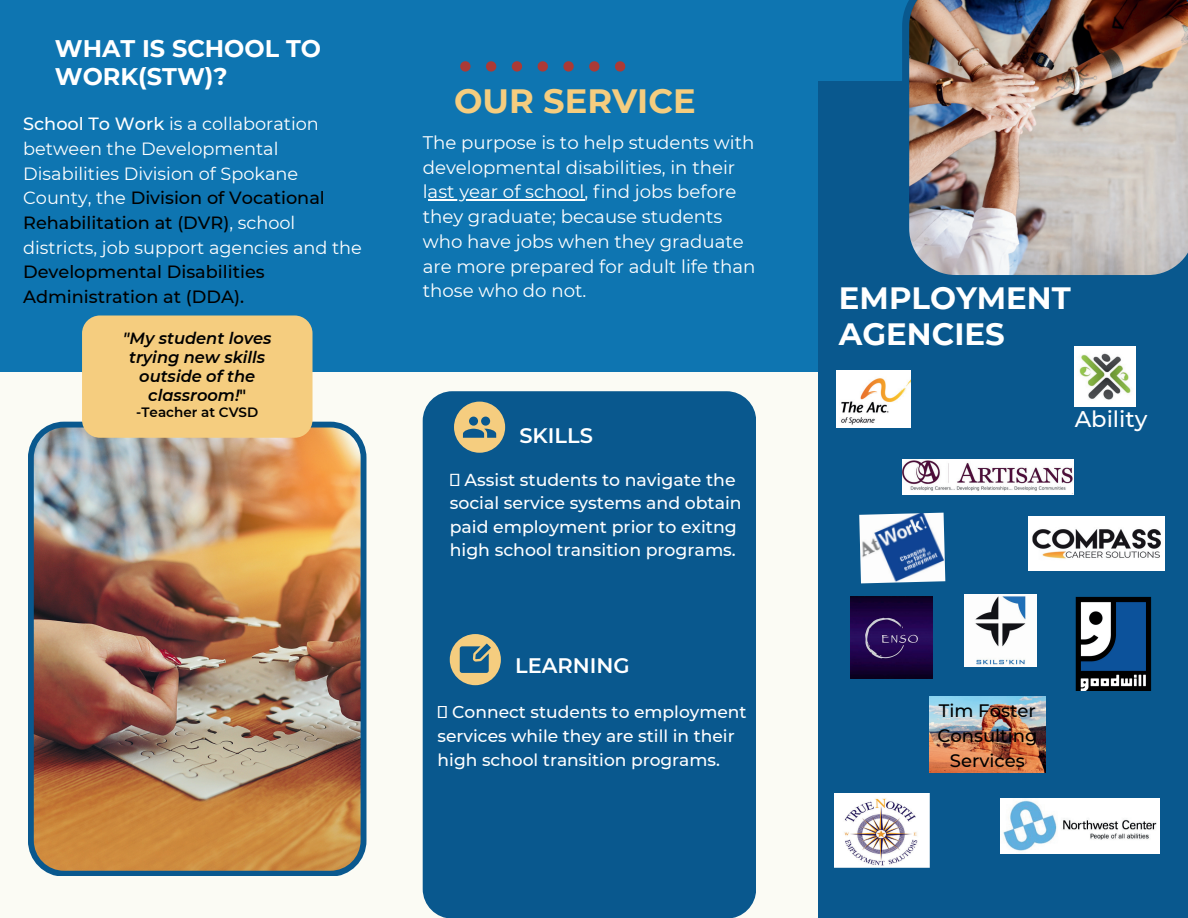
<style>
.page{position:relative;width:1188px;height:918px;background:#fbfbf4}
.page>*{position:absolute;margin:0;border:0;box-sizing:border-box;transform-origin:0 0}
.t1{font:700 33.75px "Montserrat";color:#f5cd7f}
.t2{font:700 30.75px/35.7px "Montserrat";color:#fff}
.t3{font:700 24px/28.2px "Montserrat";color:#fff}
.t4{font:500 22.65px "Montserrat";color:#fff}
.t5{font:600 21px "Montserrat";color:#fff}
.t6{font:18.15px/24.8px "Montserrat";color:#fff}
.t7{font:500 18px/24.8px "Montserrat";color:#000;text-align:center}
.t8{font:17.7px/24.8px "Montserrat";color:#fff}
.t9{font:500 17.7px/24.8px "Montserrat";color:#000}
.t10{font:500 17.25px/23.7px "Montserrat";color:#fff;text-align:center}
.t11{font:500 17.1px/23.7px "Montserrat";color:#fff}
.t12{font:italic 600 16.2px/19.2px "Montserrat";color:#000;text-align:center}
.t13{font:600 13.5px "Montserrat";color:#000}
.s1{font-weight:500}
.s2{font-weight:500;color:#000}
.s3{font-style:normal}
</style>
<div class="page">
<div style="left:0;top:0;width:933px;height:372px;background:#0e75b1"></div>
<div style="left:423px;top:391px;width:333px;height:527px;background:#09588e;border-radius:30px"></div>
<div style="left:818px;top:82px;width:370px;height:836px;background:#09588e"></div>
<img style="left:902px;top:0;width:286px;height:275px">
<div style="left:454px;top:402px;width:51px;height:51px;background:#f5cd7f;border-radius:50%"></div>
<div style="left:450px;top:634px;width:51px;height:51px;background:#f5cd7f;border-radius:50%"></div>
<svg style="left:463px;top:417px;width:33px;height:21px"></svg>
<svg style="left:460px;top:644px;width:31px;height:29px"></svg>
<svg style="left:460px;top:61px;width:11px;height:11px"></svg>
<svg style="left:538px;top:61px;width:10px;height:11px"></svg>
<svg style="left:486px;top:61px;width:10px;height:11px"></svg>
<svg style="left:563px;top:61px;width:11px;height:11px"></svg>
<svg style="left:512px;top:61px;width:10px;height:11px"></svg>
<svg style="left:589px;top:61px;width:11px;height:11px"></svg>
<svg style="left:615px;top:61px;width:10px;height:11px"></svg>
<img style="left:28px;top:422px;width:339px;height:454px">
<div style="left:82px;top:315px;width:231px;height:123px;background:#f5cd7f;border-radius:18px"></div>
<img style="left:836px;top:371px;width:74px;height:56px">
<img style="left:1075px;top:346px;width:60px;height:61px">
<img style="left:859px;top:513px;width:86px;height:70px">
<img style="left:1028px;top:517px;width:136px;height:54px">
<img style="left:850px;top:596px;width:82px;height:82px">
<img style="left:1075px;top:597px;width:77px;height:93px">
<img style="left:1001px;top:799px;width:158px;height:55px">
<img style="left:965px;top:594px;width:72px;height:72px">
<img style="left:930px;top:696px;width:116px;height:77px">
<img style="left:834px;top:793px;width:96px;height:74px">
<img style="left:902px;top:459px;width:171px;height:36px">
<hr style="left:428px;top:200px;width:156px;height:1px;background:#fff">
<h3 class="t3" style="left:55px;top:33px;width:268px">WHAT IS SCHOOL TO<br>WORK(STW)?</h3>
<p class="t8" style="left:23px;top:111px;width:340px"><span class="s1">School To Work</span> is a collaboration between the Developmental Disabilities Division of Spokane County, the <span class="s2">Division of Vocational Rehabilitation at (DVR)</span>, school districts, job support agencies and the</p>
<p class="t9" style="left:23px;top:259px;width:243px">Developmental Disabilities<br>Administration at (DDA).</p>
<p class="t12" style="left:123px;top:328px;width:150px">"My student loves trying new skills outside of the classroom!<span class="s3">"</span></p>
<p class="t13" style="left:136px;top:403px;width:123px">-Teacher at CVSD</p>
<h1 class="t1" style="left:454px;top:77px;width:243px">OUR SERVICE</h1>
<p class="t6" style="left:423px;top:130px;width:334px">The purpose is to help students with developmental disabilities, in their last year of school, find jobs before they graduate; because students who have jobs when they graduate are more prepared for adult life than those who do not.</p>
<p class="t5" style="left:519px;top:421px;width:75px">SKILLS</p>
<p class="t10" style="left:450px;top:467px;width:293px">Assist students to navigate the social service systems and obtain paid employment prior to exitng high school transition programs.</p>
<p class="t5" style="left:515px;top:650px;width:116px">LEARNING</p>
<p class="t11" style="left:438px;top:700px;width:310px;text-indent:15px">Connect students to employment services while they are still in their high school transition programs.</p>
<h2 class="t2" style="left:839px;top:279px;width:233px">EMPLOYMENT<br>AGENCIES</h2>
<p class="t4" style="left:1075px;top:403px;width:74px">Ability</p>
<p class="t7" style="left:937px;top:698px;width:102px">Tim Foster<br>Consulting<br>Services</p>
</div>
